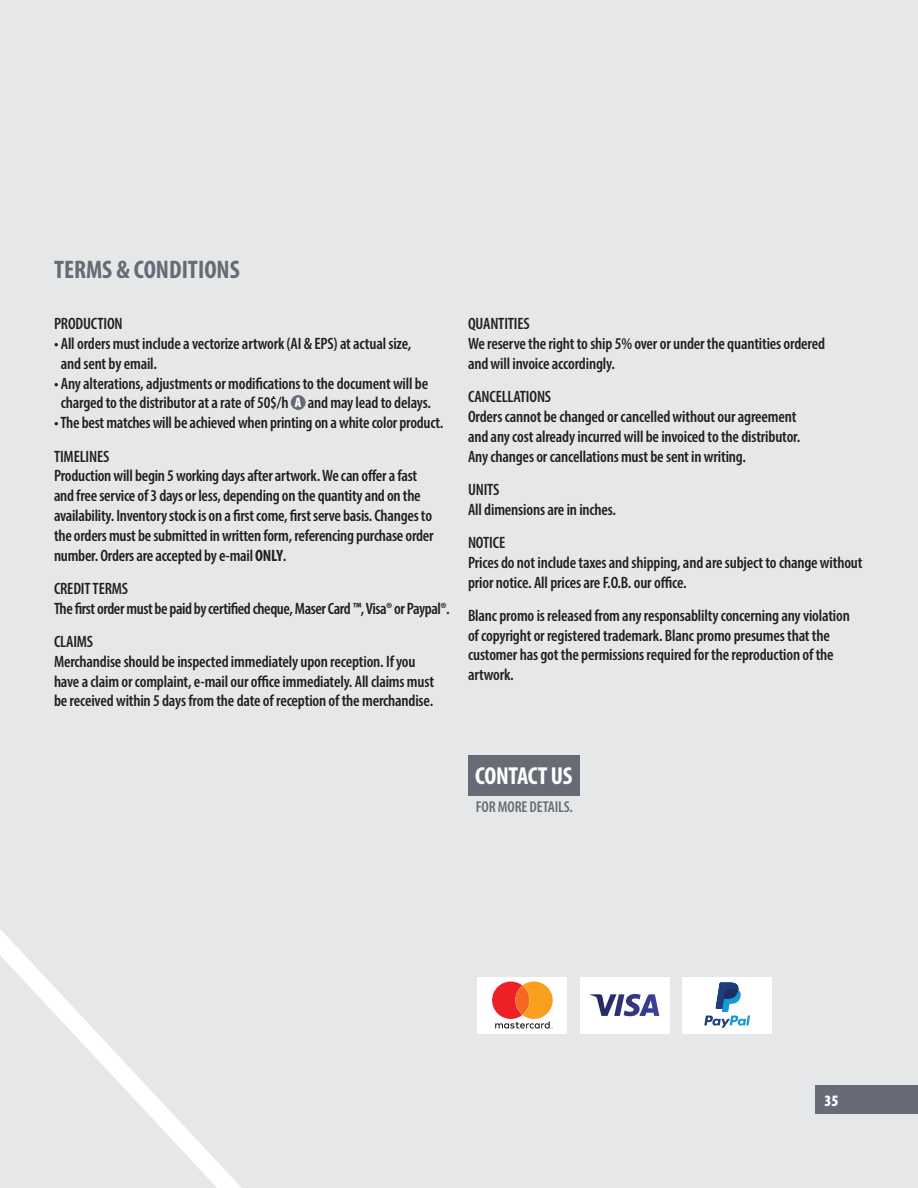
<style>
.page{position:relative;width:918px;height:1188px;background:#e6e7e9}
.page>*{position:absolute;margin:0;border:0;box-sizing:border-box;transform-origin:0 0}
.t1{font:700 condensed 25.5px "Myriad Pro";color:#666b76}
.Titre_Texte{font:700 condensed 24.6px "Myriad Pro";letter-spacing:-.01em;color:#fff}
.Texte_Texte{font:600 condensed 16.5px/19.8px "Myriad Pro";letter-spacing:-.01em;color:#231f20}
.Titre_Texte-2{font:600 condensed 16.5px "Myriad Pro";letter-spacing:-.01em;color:#231f20}
.t2{font:900 condensed 15.9px "Myriad Pro";color:#fff}
.Texte_Texte-2{font:600 condensed 15.75px "Myriad Pro";letter-spacing:-.01em;color:#666b76}
.t3{font:900 condensed 13.95px "Myriad Pro";color:#fff}
.s1{font-weight:700}
</style>
<div class="page">
<svg style="left:0;top:929px;width:241px;height:259px"></svg>
<div style="left:291px;top:395px;width:15px;height:15px;background:#666b76;border-radius:50%"></div>
<div style="left:468px;top:755px;width:112px;height:40px;background:#666b76"></div>
<div style="left:580px;top:977px;width:89px;height:56px;background:#fff"></div>
<svg style="left:590px;top:994px;width:69px;height:22px"></svg>
<div style="left:478px;top:977px;width:89px;height:56px;background:#fff"></div>
<svg style="left:492px;top:982px;width:61px;height:47px"></svg>
<div style="left:683px;top:977px;width:89px;height:56px;background:#fff"></div>
<svg style="left:704px;top:983px;width:46px;height:45px"></svg>
<div style="left:816px;top:1085px;width:102px;height:29px;background:#666b76"></div>
<p class="t1" style="left:54px;top:253px;width:187px">TERMS &amp; CONDITIONS</p>
<p class="Titre_Texte-2" style="left:54px;top:314px;width:70px">PRODUCTION</p>
<p class="Texte_Texte" style="left:61px;top:333px;width:352px;text-indent:-7px">• All orders must include a vectorize artwork (AI &amp; EPS) at actual size, and sent by email.</p>
<p class="Texte_Texte" style="left:61px;top:373px;width:369px;text-indent:-7px">• Any alterations, adjustments or modifications to the document will be charged to the distributor at a rate of 50$/h</p>
<p class="t3" style="left:295px;top:394px;width:8px">A</p>
<p class="Texte_Texte" style="left:308px;top:393px;width:125px">and may lead to delays.</p>
<p class="Texte_Texte" style="left:54px;top:413px;width:391px">• The best matches will be achieved when printing on a white color product.</p>
<p class="Titre_Texte-2" style="left:54px;top:446px;width:57px">TIMELINES</p>
<p class="Texte_Texte" style="left:54px;top:466px;width:381px">Production will begin 5 working days after artwork. We can offer a fast and free service of 3 days or less, depending on the quantity and on the availability. Inventory stock is on a first come, first serve basis. Changes to the orders must be submitted in written form, referencing purchase order number. Orders are accepted by e-mail <span class="s1">ONLY</span>.</p>
<p class="Titre_Texte-2" style="left:54px;top:578px;width:76px">CREDIT TERMS</p>
<p class="Texte_Texte" style="left:54px;top:598px;width:397px">The first order must be paid by certified cheque, Maser Card ™, Visa® or Paypal®.</p>
<p class="Titre_Texte-2" style="left:54px;top:631px;width:41px">CLAIMS</p>
<p class="Texte_Texte" style="left:54px;top:651px;width:382px">Merchandise should be inspected immediately upon reception. If you have a claim or complaint, e-mail our office immediately. All claims must be received within 5 days from the date of reception of the merchandise.</p>
<p class="Titre_Texte-2" style="left:468px;top:314px;width:63px">QUANTITIES</p>
<p class="Texte_Texte" style="left:468px;top:333px;width:359px">We reserve the right to ship 5% over or under the quantities ordered and will invoice accordingly.</p>
<p class="Titre_Texte-2" style="left:468px;top:386px;width:85px">CANCELLATIONS</p>
<p class="Texte_Texte" style="left:468px;top:406px;width:334px">Orders cannot be changed or cancelled without our agreement and any cost already incurred will be invoiced to the distributor.<br>Any changes or cancellations must be sent in writing.</p>
<p class="Titre_Texte-2" style="left:468px;top:479px;width:33px">UNITS</p>
<p class="Texte_Texte" style="left:468px;top:499px;width:150px">All dimensions are in inches.</p>
<p class="Titre_Texte-2" style="left:468px;top:532px;width:39px">NOTICE</p>
<p class="Texte_Texte" style="left:468px;top:552px;width:396px">Prices do not include taxes and shipping, and are subject to change without prior notice. All prices are F.O.B. our office.</p>
<p class="Texte_Texte" style="left:468px;top:605px;width:383px">Blanc promo is released from any responsablilty concerning any violation of copyright or registered trademark. Blanc promo presumes that the customer has got the permissions required for the reproduction of the artwork.</p>
<p class="Titre_Texte" style="left:475px;top:761px;width:99px">CONTACT US</p>
<p class="Texte_Texte-2" style="left:476px;top:797px;width:98px">FOR MORE DETAILS.</p>
<p class="t2" style="left:825px;top:1090px;width:16px">35</p>
</div>
